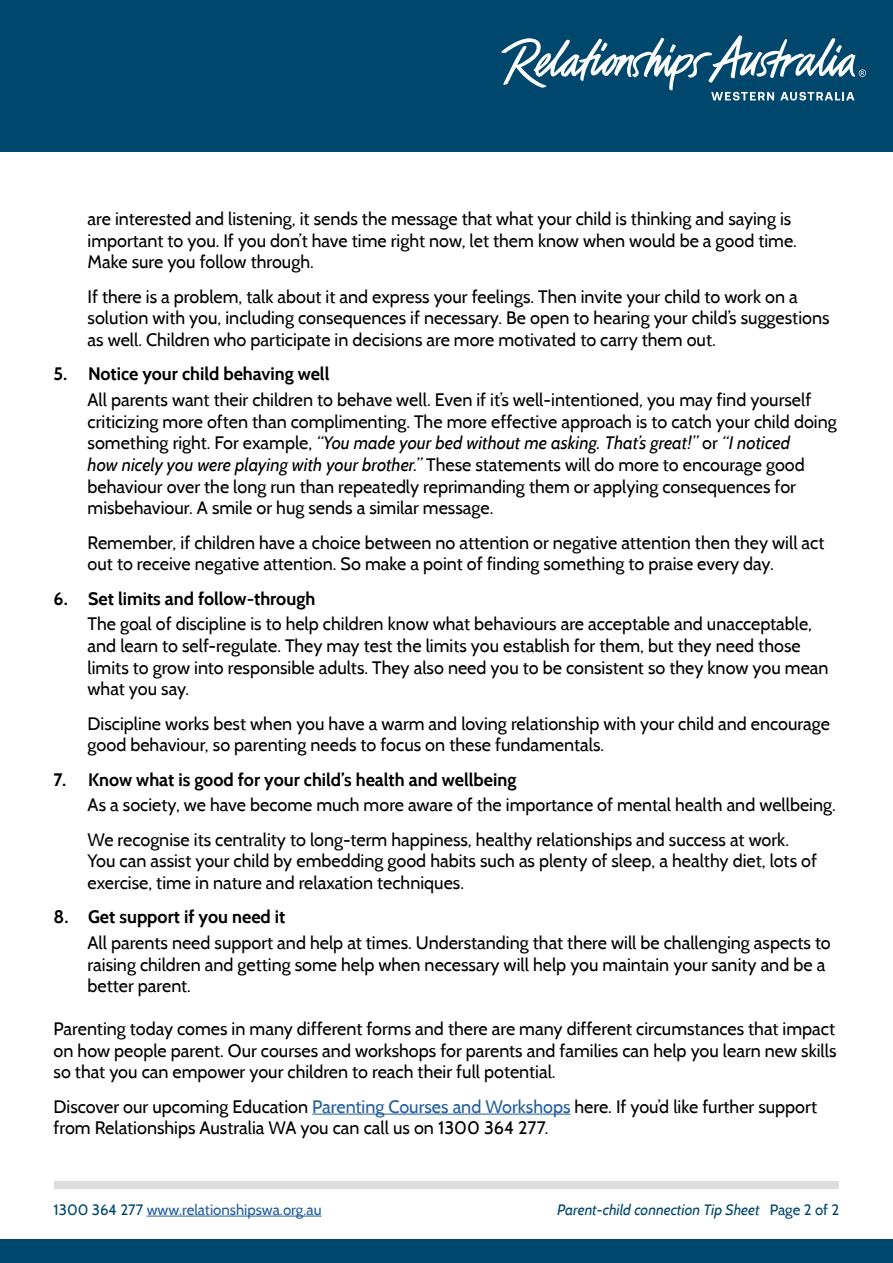
<style>
.page{position:relative;width:893px;height:1263px;background:#fff}
.page>*{position:absolute;margin:0;border:0;box-sizing:border-box;transform-origin:0 0}
.t1{font:18px/21.6px "Cabin";color:#000}
.t2{font:700 18px "Cabin";color:#000}
.t3{font:italic 15px "Cabin";color:#00476d}
.t4{font:15px "Cabin";color:#215e9e}
.s1{font-style:italic}
.s2{color:#215e9e}
.s3{color:#00476d}
.s4{font-style:normal}
</style>
<div class="page">
<div style="left:0;top:0;width:893px;height:152px;background:#00476d"></div>
<svg style="left:501px;top:35px;width:365px;height:65px"></svg>
<div style="left:0;top:1240px;width:893px;height:23px;background:#00476d"></div>
<div style="left:54px;top:1181px;width:785px;height:7px;background:#dcddde"></div>
<hr style="left:147px;top:1216px;width:175px;height:1px;background:#215e9e">
<hr style="left:312px;top:1114px;width:258px;height:1px;background:#215e9e">
<p class="t1" style="left:88px;top:208px;width:711px">are interested and listening, it sends the message that what your child is thinking and saying is important to you. If you don’t have time right now, let them know when would be a good time.<br>Make sure you follow through.</p>
<p class="t1" style="left:88px;top:285px;width:743px">If there is a problem, talk about it and express your feelings. Then invite your child to work on a solution with you, including consequences if necessary. Be open to hearing your child’s suggestions as well. Children who participate in decisions are more motivated to carry them out.</p>
<p class="t2" style="left:54px;top:363px;width:277px">5. Notice your child behaving well</p>
<p class="t1" style="left:88px;top:389px;width:751px">All parents want their children to behave well. Even if it’s well-intentioned, you may find yourself criticizing more often than complimenting. The more effective approach is to catch your child doing something right. For example, <span class="s1">“You made your bed without me asking. That’s great!”</span> or <span class="s1">“I noticed<br>how nicely you were playing with your brother.”</span> These statements will do more to encourage good behaviour over the long run than repeatedly reprimanding them or applying consequences for misbehaviour. A smile or hug sends a similar message.</p>
<p class="t1" style="left:88px;top:531px;width:738px">Remember, if children have a choice between no attention or negative attention then they will act out to receive negative attention. So make a point of finding something to praise every day.</p>
<p class="t2" style="left:54px;top:587px;width:263px">6. Set limits and follow-through</p>
<p class="t1" style="left:88px;top:613px;width:742px">The goal of discipline is to help children know what behaviours are acceptable and unacceptable, and learn to self-regulate. They may test the limits you establish for them, but they need those limits to grow into responsible adults. They also need you to be consistent so they know you mean what you say.</p>
<p class="t1" style="left:88px;top:712px;width:744px">Discipline works best when you have a warm and loving relationship with your child and encourage good behaviour, so parenting needs to focus on these fundamentals.</p>
<p class="t2" style="left:54px;top:768px;width:464px">7. Know what is good for your child’s health and wellbeing</p>
<p class="t1" style="left:88px;top:788px;width:750px;line-height:34.3px">As a society, we have become much more aware of the importance of mental health and wellbeing.<br>We recognise its centrality to long-term happiness, healthy relationships and success at work.</p>
<p class="t1" style="left:88px;top:850px;width:731px">You can assist your child by embedding good habits such as plenty of sleep, a healthy diet, lots of exercise, time in nature and relaxation techniques.</p>
<p class="t2" style="left:54px;top:906px;width:233px">8. Get support if you need it</p>
<p class="t1" style="left:88px;top:932px;width:745px">All parents need support and help at times. Understanding that there will be challenging aspects to raising children and getting some help when necessary will help you maintain your sanity and be a better parent.</p>
<p class="t1" style="left:54px;top:1018px;width:784px;text-align:justify">Parenting today comes in many different forms and there are many different circumstances that impact on how people parent. Our courses and workshops for parents and families can help you learn new skills so that you can empower your children to reach their full potential.</p>
<p class="t1" style="left:54px;top:1095px;width:765px">Discover our upcoming Education <span class="s2">Parenting Courses and Workshops</span> here. If you’d like further support from Relationships Australia WA you can call us on 1300 364 277.</p>
<p class="t4" style="left:54px;top:1200px;width:269px"><span class="s3">1300 364 277</span> www.relationshipswa.org.au</p>
<p class="t3" style="left:557px;top:1200px;width:284px">Parent-child connection Tip Sheet <span class="s4">Page 2 of 2</span></p>
</div>
